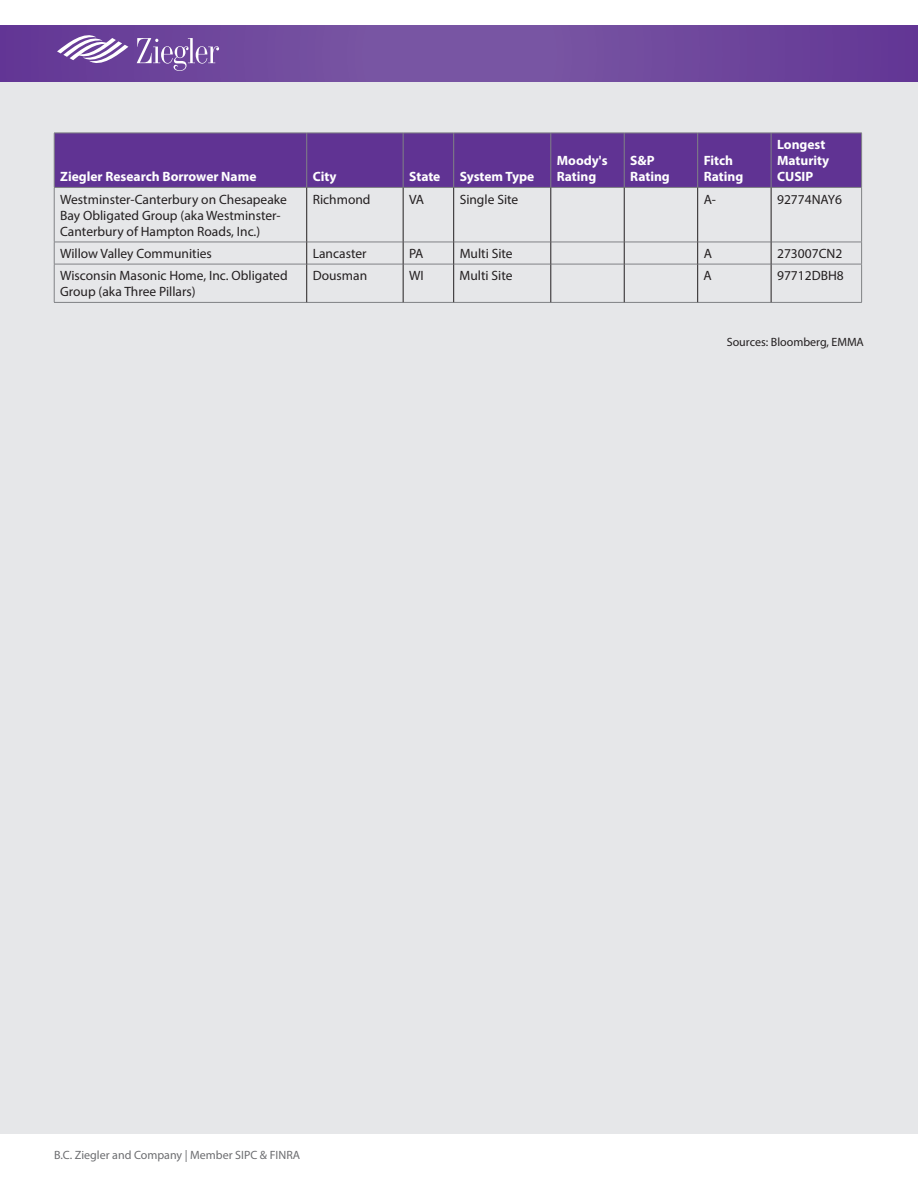
<style>
.page{position:relative;width:918px;height:1188px;background:#fff}
.page>*{position:absolute;margin:0;border:0;box-sizing:border-box;transform-origin:0 0}
.t1{font:13.5px/16.2px "Myriad Pro";color:#231f20}
.t2{font:700 13.5px/16.2px "Myriad Pro";color:#fff}
.t3{font:12px "Myriad Pro";color:#6c6d70}
.t4{font:12px "Myriad Pro";color:#231f20}
</style>
<div class="page">
<svg style="left:0;top:25px;width:918px;height:58px;background:#714b9e"></svg>
<div style="left:0;top:83px;width:918px;height:1051px;background:#e6e7e9"></div>
<svg style="left:137px;top:38px;width:82px;height:33px;background:#8868ae"></svg>
<svg style="left:57px;top:36px;width:71px;height:32px"></svg>
<div style="left:55px;top:134px;width:806px;height:53px;background:#603393"></div>
<hr style="left:54px;top:133px;width:253px;height:1px;background:#808285">
<hr style="left:54px;top:133px;width:1px;height:54px;background:#808285">
<hr style="left:307px;top:133px;width:96px;height:1px;background:#808285">
<hr style="left:306px;top:133px;width:1px;height:54px;background:#808285">
<hr style="left:403px;top:133px;width:51px;height:1px;background:#808285">
<hr style="left:403px;top:133px;width:1px;height:54px;background:#808285">
<hr style="left:454px;top:133px;width:97px;height:1px;background:#808285">
<hr style="left:453px;top:133px;width:1px;height:54px;background:#808285">
<hr style="left:551px;top:133px;width:73px;height:1px;background:#808285">
<hr style="left:551px;top:133px;width:1px;height:54px;background:#808285">
<hr style="left:624px;top:133px;width:74px;height:1px;background:#808285">
<hr style="left:624px;top:133px;width:1px;height:54px;background:#808285">
<hr style="left:698px;top:133px;width:73px;height:1px;background:#808285">
<hr style="left:697px;top:133px;width:1px;height:54px;background:#808285">
<hr style="left:771px;top:133px;width:91px;height:1px;background:#808285">
<hr style="left:771px;top:133px;width:1px;height:54px;background:#808285">
<hr style="left:861px;top:133px;width:1px;height:54px;background:#808285">
<hr style="left:54px;top:187px;width:808px;height:1px;background:#808285">
<hr style="left:54px;top:188px;width:1px;height:54px;background:#808285">
<hr style="left:861px;top:188px;width:1px;height:54px;background:#808285">
<hr style="left:54px;top:242px;width:253px;height:1px;background:#808285">
<svg style="left:54px;top:242px;width:1px;height:22px"></svg>
<hr style="left:307px;top:242px;width:555px;height:1px;background:#808285">
<svg style="left:861px;top:242px;width:1px;height:22px"></svg>
<hr style="left:54px;top:264px;width:253px;height:1px;background:#808285">
<hr style="left:54px;top:264px;width:1px;height:38px;background:#808285">
<hr style="left:307px;top:264px;width:555px;height:1px;background:#808285">
<hr style="left:861px;top:264px;width:1px;height:38px;background:#808285">
<hr style="left:54px;top:302px;width:808px;height:1px;background:#808285">
<hr style="left:306px;top:188px;width:1px;height:54px;background:#231f20">
<hr style="left:403px;top:188px;width:1px;height:54px;background:#231f20">
<hr style="left:453px;top:188px;width:1px;height:54px;background:#231f20">
<hr style="left:551px;top:188px;width:1px;height:54px;background:#231f20">
<hr style="left:624px;top:188px;width:1px;height:54px;background:#231f20">
<hr style="left:697px;top:188px;width:1px;height:54px;background:#231f20">
<hr style="left:771px;top:188px;width:1px;height:54px;background:#231f20">
<svg style="left:306px;top:242px;width:1px;height:22px"></svg>
<svg style="left:403px;top:242px;width:1px;height:22px"></svg>
<svg style="left:453px;top:242px;width:1px;height:22px"></svg>
<svg style="left:551px;top:242px;width:1px;height:22px"></svg>
<svg style="left:624px;top:242px;width:1px;height:22px"></svg>
<svg style="left:697px;top:242px;width:1px;height:22px"></svg>
<svg style="left:771px;top:242px;width:1px;height:22px"></svg>
<hr style="left:306px;top:264px;width:1px;height:38px;background:#231f20">
<hr style="left:403px;top:264px;width:1px;height:38px;background:#231f20">
<hr style="left:453px;top:264px;width:1px;height:38px;background:#231f20">
<hr style="left:551px;top:264px;width:1px;height:38px;background:#231f20">
<hr style="left:624px;top:264px;width:1px;height:38px;background:#231f20">
<hr style="left:697px;top:264px;width:1px;height:38px;background:#231f20">
<hr style="left:771px;top:264px;width:1px;height:38px;background:#231f20">
<p class="t2" style="left:60px;top:170px;width:198px">Ziegler Research Borrower Name</p>
<p class="t2" style="left:313px;top:170px;width:25px">City</p>
<p class="t2" style="left:409px;top:170px;width:33px">State</p>
<p class="t2" style="left:460px;top:170px;width:76px">System Type</p>
<p class="t2" style="left:557px;top:154px;width:52px">Moody's<br>Rating</p>
<p class="t2" style="left:630px;top:154px;width:41px">S&amp;P<br>Rating</p>
<p class="t2" style="left:704px;top:154px;width:41px">Fitch<br>Rating</p>
<p class="t2" style="left:777px;top:138px;width:54px">Longest<br>Maturity<br>CUSIP</p>
<p class="t1" style="left:60px;top:192px;width:228px">Westminster-Canterbury on Chesapeake<br>Bay Obligated Group (aka Westminster-<br>Canterbury of Hampton Roads, Inc.)</p>
<p class="t1" style="left:313px;top:192px;width:59px">Richmond</p>
<p class="t1" style="left:409px;top:192px;width:17px">VA</p>
<p class="t1" style="left:460px;top:192px;width:60px">Single Site</p>
<p class="t1" style="left:704px;top:192px;width:14px">A-</p>
<p class="t1" style="left:777px;top:192px;width:66px">92774NAY6</p>
<p class="t1" style="left:60px;top:247px;width:153px">Willow Valley Communities</p>
<p class="t1" style="left:313px;top:247px;width:55px">Lancaster</p>
<p class="t1" style="left:409px;top:247px;width:16px">PA</p>
<p class="t1" style="left:460px;top:247px;width:54px">Multi Site</p>
<p class="t1" style="left:704px;top:247px;width:10px">A</p>
<p class="t1" style="left:777px;top:247px;width:67px">273007CN2</p>
<p class="t1" style="left:60px;top:269px;width:229px">Wisconsin Masonic Home, Inc. Obligated<br>Group (aka Three Pillars)</p>
<p class="t1" style="left:313px;top:269px;width:56px">Dousman</p>
<p class="t1" style="left:409px;top:269px;width:16px">WI</p>
<p class="t1" style="left:460px;top:269px;width:54px">Multi Site</p>
<p class="t1" style="left:704px;top:269px;width:10px">A</p>
<p class="t1" style="left:777px;top:269px;width:68px">97712DBH8</p>
<p class="t4" style="left:727px;top:338px;width:139px">Sources: Bloomberg, EMMA</p>
<p class="t3" style="left:54px;top:1150px;width:248px">B.C. Ziegler and Company | Member SIPC &amp; FINRA</p>
</div>
